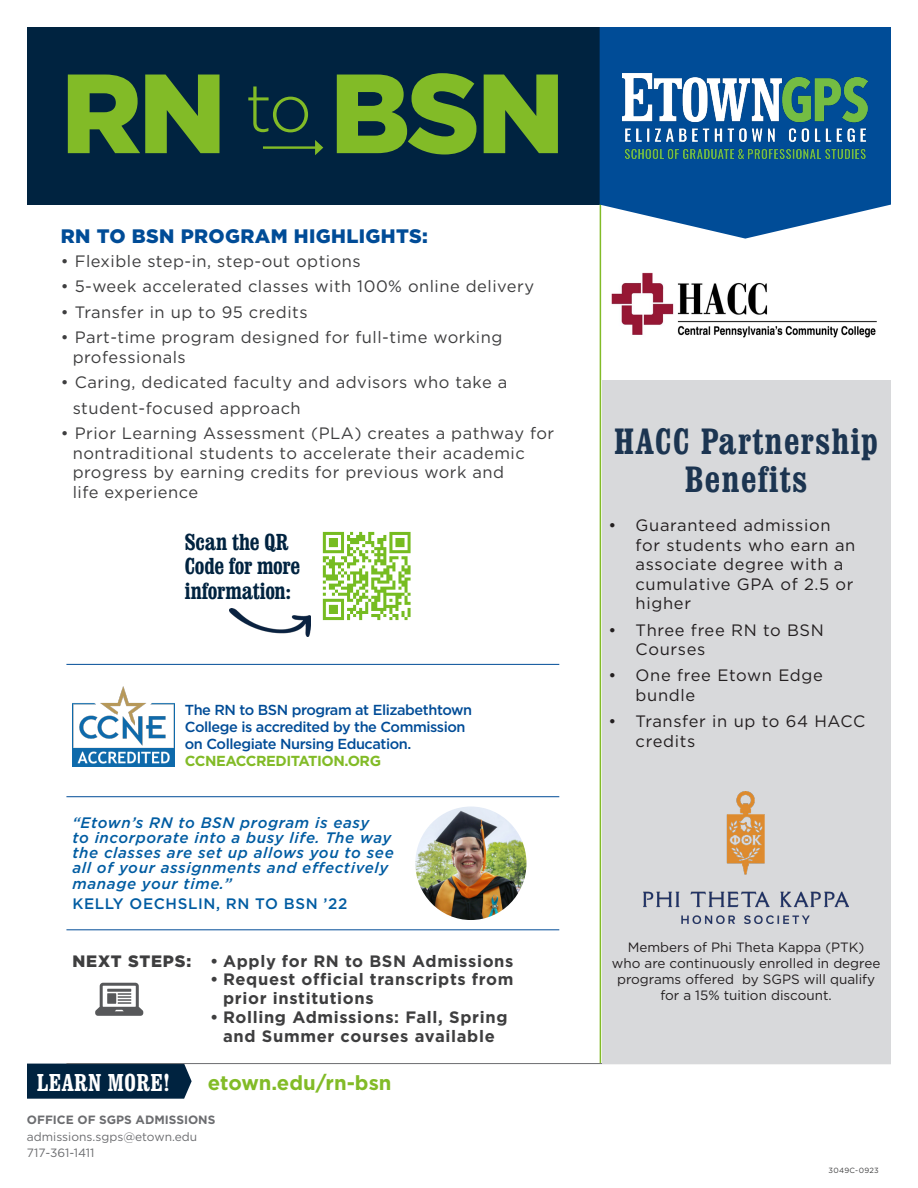
<style>
.page{position:relative;width:918px;height:1188px;background:#fff}
.page>*{position:absolute;margin:0;border:0;box-sizing:border-box;transform-origin:0 0}
.t1{font:900 112.35px "Gotham";color:#82bb27}
.t2{font:700 condensed 36px/37.5px "Clarendon BT";letter-spacing:.04em;color:#1c3551;text-align:center}
.t3{font:700 condensed 24px "Clarendon BT";letter-spacing:.02em;color:#fff}
.Body_Copy__Gotham_Book{font:700 condensed 22.8px/24.5px "Clarendon BT";letter-spacing:-.01em;color:#002340}
.t4{font:700 20.25px "Gotham";color:#82bb27}
.t5{font:900 19.5px "Gotham";letter-spacing:.02em;color:#004c97}
.t6{font:16.5px/19.5px "Gotham";letter-spacing:.03em;color:#3e3e3f}
.t7{font:16.5px/19.5px "Gotham";letter-spacing:.04em;color:#231f20}
.t8{font:700 16.5px/18.8px "Gotham";letter-spacing:.04em;color:#3e3e3f}
.t9{font:900 16.5px "Gotham";letter-spacing:.05em;color:#3e3e3f}
.t10{font:italic 500 15.15px/15.1px "Gotham";letter-spacing:.04em;color:#005ca2}
.t11{font:500 15.15px "Gotham";letter-spacing:.04em;color:#005ca2}
.t12{font:500 14.55px/16.8px "Gotham";letter-spacing:-.03em;color:#004c97}
.t13{font:13.5px/16.2px "Gotham";color:#231f20;text-align:center}
.t14{font:12px "Gotham";color:#6c6d70}
.t15{font:700 12px "Gotham";color:#6c6d70}
.t16{font:7.5px "Gotham";letter-spacing:.04em;color:#3e3e3f}
.s1{font-weight:700;color:#82bb27}
</style>
<div class="page">
<div style="left:27px;top:27px;width:581px;height:177px;background:#002340"></div>
<hr style="left:263px;top:146px;width:54px;height:3px;background:#82bb27">
<svg style="left:315px;top:140px;width:8px;height:15px"></svg>
<hr style="left:66px;top:796px;width:493px;height:1px;background:#004c97">
<hr style="left:66px;top:929px;width:493px;height:1px;background:#004c97">
<svg style="left:95px;top:983px;width:48px;height:33px"></svg>
<img style="left:72px;top:687px;width:102px;height:80px">
<img style="left:415px;top:807px;width:111px;height:113px">
<div style="left:27px;top:1064px;width:165px;height:35px;background:#002340"></div>
<hr style="left:66px;top:1063px;width:825px;height:1px;background:#6c6d70">
<hr style="left:600px;top:204px;width:1px;height:859px;background:#82bb27">
<svg style="left:600px;top:27px;width:291px;height:212px;background:#1f62a3"></svg>
<img style="left:623px;top:73px;width:245px;height:85px">
<img style="left:310px;top:531px;width:101px;height:102px">
<img style="left:229px;top:608px;width:81px;height:28px">
<div style="left:602px;top:380px;width:288px;height:683px;background:#d8d9db"></div>
<img style="left:643px;top:792px;width:206px;height:131px">
<img style="left:611px;top:272px;width:266px;height:66px">
<hr style="left:66px;top:664px;width:493px;height:1px;background:#004c97">
<p class="t1" style="left:61px;top:36px;width:506px">RN <sup>to</sup> BSN</p>
<p class="t5" style="left:61px;top:222px;width:369px">RN TO BSN PROGRAM HIGHLIGHTS:</p>
<p class="t6" style="left:61px;top:251px;width:301px">• Flexible step-in, step-out options</p>
<p class="t6" style="left:61px;top:276px;width:475px">• 5-week accelerated classes with 100% online delivery</p>
<p class="t6" style="left:61px;top:302px;width:248px">• Transfer in up to 95 credits</p>
<p class="t6" style="left:73px;top:327px;width:431px;text-indent:-12px">• Part-time program designed for full-time working professionals</p>
<p class="t6" style="left:73px;top:369px;width:436px;line-height:25.5px;text-indent:-12px">• Caring, dedicated faculty and advisors who take a student-focused approach</p>
<p class="t6" style="left:73px;top:423px;width:483px;text-indent:-12px">• Prior Learning Assessment (PLA) creates a pathway for nontraditional students to accelerate their academic progress by earning credits for previous work and<br>life experience</p>
<p class="Body_Copy__Gotham_Book" style="left:185px;top:529px;width:117px">Scan the QR<br>Code for more information:</p>
<p class="t12" style="left:185px;top:701px;width:289px">The RN to BSN program at Elizabethtown College is accredited by the Commission on Collegiate Nursing Education.<br><span class="s1">CCNEACCREDITATION.ORG</span></p>
<p class="t10" style="left:72px;top:815px;width:323px">“Etown’s RN to BSN program is easy<br>to incorporate into a busy life. The way the classes are set up allows you to see all of your assignments and effectively manage your time.”</p>
<p class="t11" style="left:72px;top:894px;width:276px">KELLY OECHSLIN, RN TO BSN ’22</p>
<p class="t9" style="left:72px;top:949px;width:120px">NEXT STEPS:</p>
<p class="t8" style="left:210px;top:951px;width:305px">• Apply for RN to BSN Admissions</p>
<p class="t8" style="left:223px;top:970px;width:292px;text-indent:-13px">• Request official transcripts from prior institutions</p>
<p class="t8" style="left:210px;top:1008px;width:299px;text-align:center">• Rolling Admissions: Fall, Spring and Summer courses available</p>
<p class="t4" style="left:208px;top:1069px;width:185px">etown.edu/rn-bsn</p>
<p class="t15" style="left:27px;top:1112px;width:190px">OFFICE OF SGPS ADMISSIONS</p>
<p class="t14" style="left:27px;top:1129px;width:172px">admissions.sgps@etown.edu</p>
<p class="t14" style="left:27px;top:1145px;width:69px">717-361-1411</p>
<p class="t3" style="left:37px;top:1068px;width:135px">LEARN MORE!</p>
<p class="t2" style="left:614px;top:422px;width:265px">HACC Partnership<br>Benefits</p>
<p class="t7" style="left:636px;top:516px;width:221px;text-indent:-27px">• Guaranteed admission for students who earn an associate degree with a cumulative GPA of 2.5 or higher</p>
<p class="t7" style="left:636px;top:620px;width:190px;text-indent:-27px">• Three free RN to BSN<br>Courses</p>
<p class="t7" style="left:636px;top:666px;width:189px;text-indent:-27px">• One free Etown Edge bundle</p>
<p class="t7" style="left:636px;top:711px;width:231px;text-indent:-27px">• Transfer in up to 64 HACC credits</p>
<p class="t13" style="left:612px;top:938px;width:270px">Members of Phi Theta Kappa (PTK) who are continuously enrolled in degree programs offered by SGPS will qualify for a 15% tuition discount.</p>
<p class="t16" style="left:829px;top:1166px;width:52px">3049C-0923</p>
</div>
